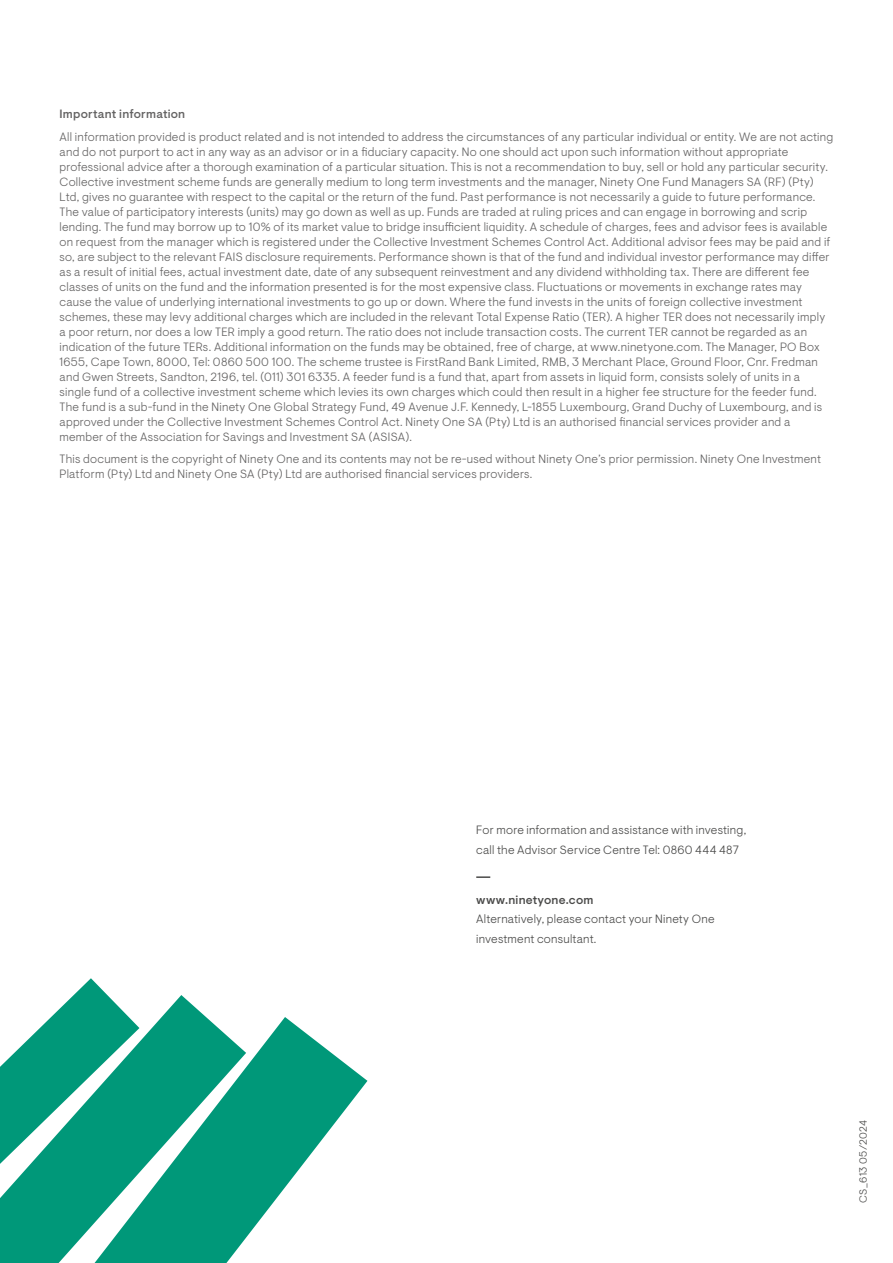
<style>
.page{position:relative;width:893px;height:1263px;background:#fff}
.page>*{position:absolute;margin:0;border:0;box-sizing:border-box;transform-origin:0 0}
.t1{font:300 12px/15px "Ninety One Visuelt";letter-spacing:.02em;color:#646363}
.t2{font:300 12px/19.5px "Ninety One Visuelt";letter-spacing:.02em;color:#4a4a49}
.t3{font:500 12px "Ninety One Visuelt";letter-spacing:.015em;color:#646363}
.t4{font:500 12px "Ninety One Visuelt";letter-spacing:.02em;color:#4a4a49}
.t5{font:300 10.5px "Ninety One Visuelt";letter-spacing:.04em;color:#4a4a49}
</style>
<div class="page">
<svg style="left:0;top:995px;width:206px;height:268px;fill:#009879"></svg>
<svg style="left:95px;top:1017px;width:272px;height:246px;fill:#009879"></svg>
<svg style="left:0;top:978px;width:139px;height:186px"></svg>
<svg style="left:476px;top:876px;width:14px;height:2px"></svg>
<p class="t3" style="left:60px;top:107px;width:127px">Important information</p>
<p class="t1" style="left:60px;top:129px;width:775px">All information provided is product related and is not intended to address the circumstances of any particular individual or entity. We are not acting and do not purport to act in any way as an advisor or in a fiduciary capacity. No one should act upon such information without appropriate professional advice after a thorough examination of a particular situation. This is not a recommendation to buy, sell or hold any particular security.<br>Collective investment scheme funds are generally medium to long term investments and the manager, Ninety One Fund Managers SA (RF) (Pty)<br>Ltd, gives no guarantee with respect to the capital or the return of the fund. Past performance is not necessarily a guide to future performance.<br>The value of participatory interests (units) may go down as well as up. Funds are traded at ruling prices and can engage in borrowing and scrip lending. The fund may borrow up to 10% of its market value to bridge insufficient liquidity. A schedule of charges, fees and advisor fees is available on request from the manager which is registered under the Collective Investment Schemes Control Act. Additional advisor fees may be paid and if so, are subject to the relevant FAIS disclosure requirements. Performance shown is that of the fund and individual investor performance may differ as a result of initial fees, actual investment date, date of any subsequent reinvestment and any dividend withholding tax. There are different fee classes of units on the fund and the information presented is for the most expensive class. Fluctuations or movements in exchange rates may cause the value of underlying international investments to go up or down. Where the fund invests in the units of foreign collective investment schemes, these may levy additional charges which are included in the relevant Total Expense Ratio (TER). A higher TER does not necessarily imply a poor return, nor does a low TER imply a good return. The ratio does not include transaction costs. The current TER cannot be regarded as an indication of the future TERs. Additional information on the funds may be obtained, free of charge, at www.ninetyone.com. The Manager, PO Box 1655, Cape Town, 8000, Tel: 0860 500 100. The scheme trustee is FirstRand Bank Limited, RMB, 3 Merchant Place, Ground Floor, Cnr. Fredman and Gwen Streets, Sandton, 2196, tel. (011) 301 6335. A feeder fund is a fund that, apart from assets in liquid form, consists solely of units in a single fund of a collective investment scheme which levies its own charges which could then result in a higher fee structure for the feeder fund.<br>The fund is a sub-fund in the Ninety One Global Strategy Fund, 49 Avenue J.F. Kennedy, L-1855 Luxembourg, Grand Duchy of Luxembourg, and is approved under the Collective Investment Schemes Control Act. Ninety One SA (Pty) Ltd is an authorised financial services provider and a member of the Association for Savings and Investment SA (ASISA).</p>
<p class="t1" style="left:60px;top:452px;width:763px">This document is the copyright of Ninety One and its contents may not be re-used without Ninety One’s prior permission. Ninety One Investment<br>Platform (Pty) Ltd and Ninety One SA (Pty) Ltd are authorised financial services providers.</p>
<p class="t2" style="left:476px;top:820px;width:271px">For more information and assistance with investing, call the Advisor Service Centre Tel: 0860 444 487</p>
<p class="t4" style="left:476px;top:892px;width:119px">www.ninetyone.com</p>
<p class="t2" style="left:476px;top:909px;width:240px">Alternatively, please contact your Ninety One investment consultant.</p>
<p class="t5" style="left:857px;top:1203px;width:85px;rotate:-90deg">CS_613 05/2024</p>
</div>
